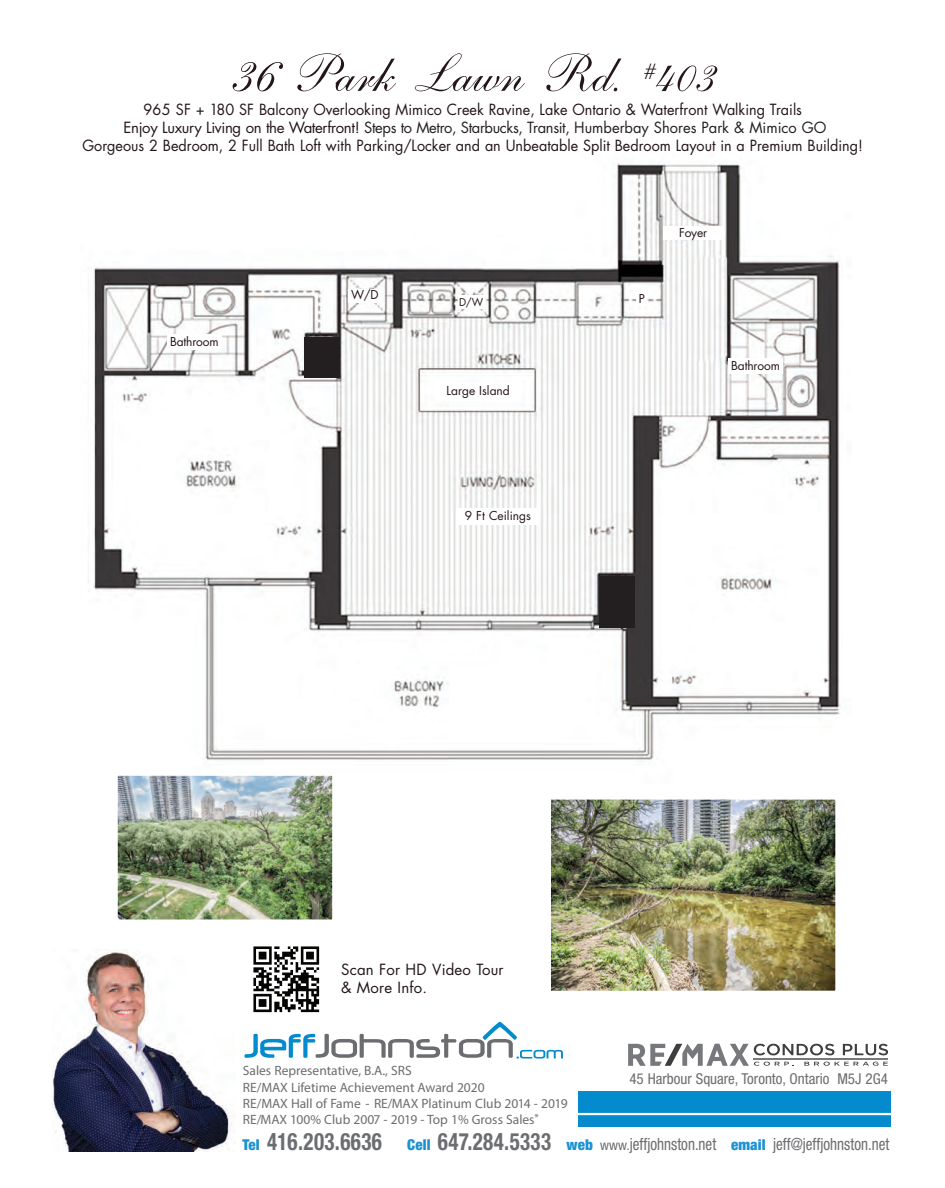
<style>
.page{position:relative;width:945px;height:1188px;background:#fff}
.page>*{position:absolute;margin:0;border:0;box-sizing:border-box;transform-origin:0 0}
.t1{font:54px "Shelley LT Std Script";letter-spacing:-.01em;color:#23151a}
.t2{font:condensed 16.8px "Helvetica Neue LT Std";color:#6c6d70;scale:.9 1}
.t3{font:15px/18px "Futura Std";color:#23151a;text-align:center;scale:.96 1}
.t4{font:condensed 15px "Helvetica Neue LT Std";color:#6c6d70}
.t5{font:15px/18px "Futura Std";color:#23151a}
.t6{font:13.5px/16.2px "Myriad Pro";color:#6c6d70}
.t7{font:12px "Futura Std";letter-spacing:-.01em;color:#23151a}
.t8{font:10.5px "Futura Std";color:#23151a}
.s1{font-size:61.5px}
.s2{color:#231f20}
.s3{font-weight:900;font-size:15px;color:#1d92d2}
.s4{font-weight:700;font-size:24px}
.s5{font-size:13.8px}
</style>
<div class="page">
<img style="left:88px;top:162px;width:753px;height:600px">
<div style="left:636px;top:293px;width:11px;height:13px;background:#fff"></div>
<div style="left:349px;top:289px;width:32px;height:13px;background:#fff"></div>
<div style="left:458px;top:296px;width:27px;height:13px;background:#fff"></div>
<div style="left:663px;top:226px;width:61px;height:14px;background:#fff"></div>
<div style="left:728px;top:358px;width:55px;height:15px;background:#fff"></div>
<div style="left:167px;top:334px;width:54px;height:16px;background:#fff"></div>
<img style="left:119px;top:777px;width:212px;height:142px">
<div style="left:116px;top:774px;width:218px;height:148px;border:2px solid #fff"></div>
<img style="left:552px;top:800px;width:283px;height:190px">
<div style="left:549px;top:797px;width:289px;height:196px;border:2px solid #fff"></div>
<div style="left:457px;top:508px;width:82px;height:17px;background:#fff"></div>
<div style="left:437px;top:383px;width:83px;height:17px;background:#fff"></div>
<div style="left:304px;top:337px;width:36px;height:41px;background:#231f20"></div>
<div style="left:599px;top:576px;width:36px;height:51px;background:#231f20"></div>
<img style="left:253px;top:946px;width:67px;height:67px">
<svg style="left:244px;top:1022px;width:319px;height:37px"></svg>
<div style="left:579px;top:1091px;width:312px;height:36px;background:#038bce"></div>
<img style="left:53px;top:952px;width:183px;height:199px">
<svg style="left:628px;top:1044px;width:260px;height:22px"></svg>
<hr style="left:571px;top:1113px;width:333px;height:2px;background:#fff">
<h1 class="t1" style="left:230px;top:41px;width:487px"><span class="s1">36</span> Park Lawn Rd. <sup>#</sup>403</h1>
<p class="t3" style="left:82px;top:100px;width:815px">965 SF + 180 SF Balcony Overlooking Mimico Creek Ravine, Lake Ontario &amp; Waterfront Walking Trails<br>Enjoy Luxury Living on the Waterfront! <span class="s2">Steps to Metro, Starbucks, Transit, Humberbay Shores Park &amp; Mimico GO<br></span>Gorgeous 2 Bedroom, 2 Full Bath Loft with Parking/Locker and an Unbeatable Split Bedroom Layout in a Premium Building!</p>
<p class="t7" style="left:170px;top:334px;width:50px">Bathroom</p>
<p class="t7" style="left:351px;top:287px;width:29px">W/D</p>
<p class="t8" style="left:459px;top:295px;width:26px">D/W</p>
<p class="t7" style="left:639px;top:291px;width:8px">P</p>
<p class="t7" style="left:447px;top:383px;width:65px">Large Island</p>
<p class="t7" style="left:679px;top:225px;width:30px">Foyer</p>
<p class="t7" style="left:731px;top:358px;width:50px">Bathroom</p>
<p class="t7" style="left:465px;top:508px;width:68px">9 Ft Ceilings</p>
<p class="t5" style="left:341px;top:961px;width:164px">Scan For HD Video Tour &amp; More Info.</p>
<p class="t6" style="left:243px;top:1063px;width:326px">Sales Representative, B.A., SRS<br>RE/MAX Lifetime Achievement Award 2020<br>RE/MAX Hall of Fame - RE/MAX Platinum Club 2014 - 2019<br>RE/MAX 100% Club 2007 - 2019 - Top 1% Gross Sales<sup>*</sup></p>
<p class="t4" style="left:629px;top:1070px;width:260px">45 Harbour Square, Toronto, Ontario M5J 2G4</p>
<p class="t2" style="left:243px;top:1135px;width:720px"><span class="s3">Tel</span> <span class="s4">416.203.6636</span> <span class="s3">Cell</span> <span class="s4">647.284.5333</span> <span class="s3">web</span> <span class="s5">www.</span>jeffjohnston.net <span class="s3">email</span> jeff@jeffjohnston.net</p>
</div>
